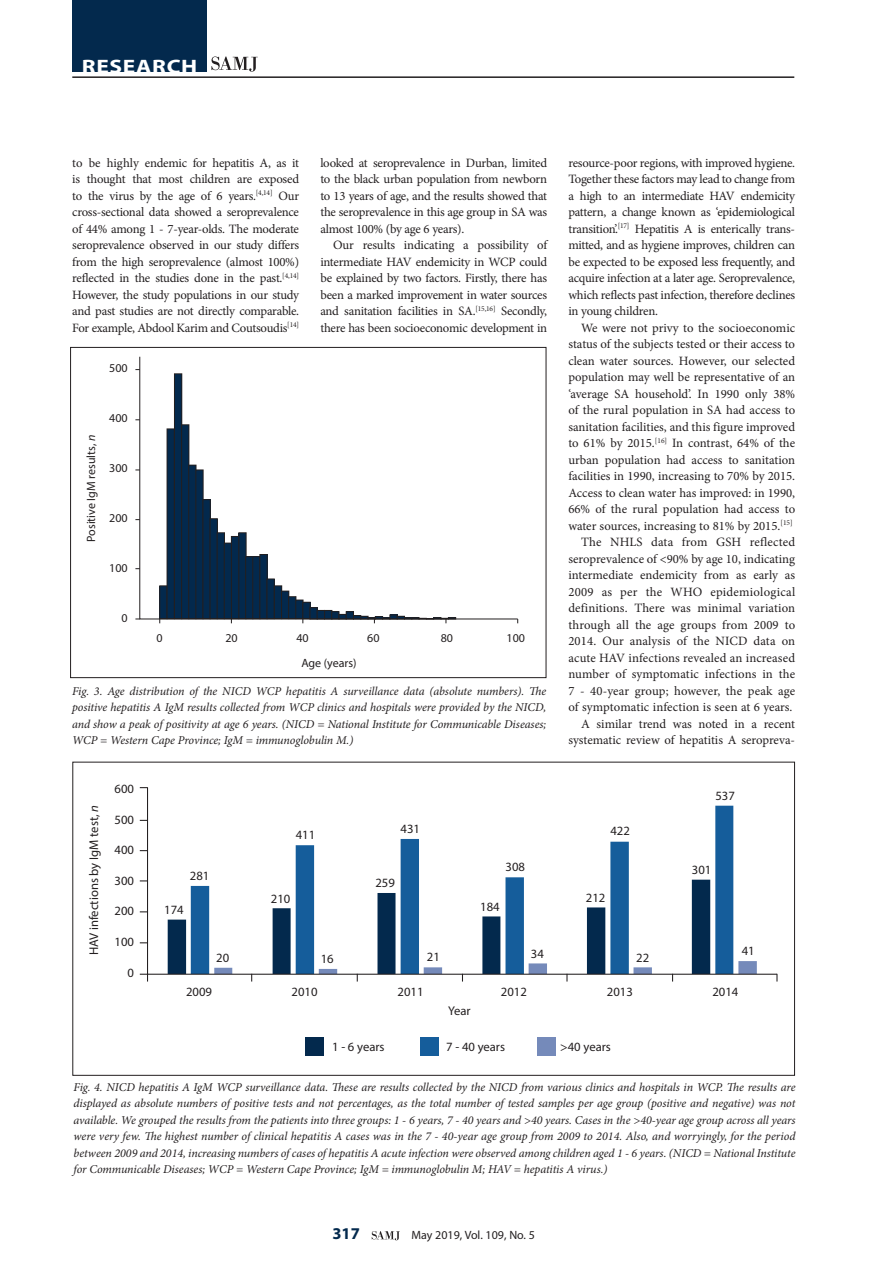
<style>
.page{position:relative;width:893px;height:1263px;background:#fff}
.page>*{position:absolute;margin:0;border:0;box-sizing:border-box;transform-origin:0 0}
.t1{font:700 19.5px "Myriad Pro";letter-spacing:.03em;color:#fff;scale:1.2 1}
.t2{font:700 16.5px "Myriad Pro";color:#03294d}
.BODY_TEXT_INDENT{font:12.75px/16.5px "Minion Pro";letter-spacing:-.015em;color:#231f20;text-align:justify}
.t3{font:12.6px "Myriad Pro";color:#231f20}
.CAPTIONS{font:italic 12px/16.5px "Minion Pro";letter-spacing:-.005em;color:#231f20;text-align:justify}
.t4{font:12px "Myriad Pro";color:#231f20}
.s1{font-style:italic}
</style>
<div class="page">
<svg style="left:372px;top:1231px;width:28px;height:9px"></svg>
<hr style="left:72px;top:76px;width:722px;height:2px;background:#231f20">
<div style="left:72px;top:0;width:135px;height:72px;background:#03294d"></div>
<svg style="left:211px;top:57px;width:47px;height:15px"></svg>
<svg style="left:139px;top:356px;width:380px;height:264px"></svg>
<svg style="left:353px;top:615px;width:103px;height:8px"></svg>
<div style="left:70px;top:347px;width:476px;height:331px;border:1px solid #231f20"></div>
<svg style="left:139px;top:787px;width:639px;height:188px"></svg>
<svg style="left:140px;top:974px;width:8px;height:7px"></svg>
<svg style="left:214px;top:961px;width:543px;height:20px"></svg>
<div style="left:306px;top:1037px;width:18px;height:18px;background:#03294d"></div>
<div style="left:421px;top:1037px;width:18px;height:18px;background:#155d9b"></div>
<div style="left:538px;top:1037px;width:18px;height:18px;background:#758aba"></div>
<h1 class="t1" style="left:82px;top:54px;width:98px">RESEARCH</h1>
<p class="BODY_TEXT_INDENT" style="left:72px;top:154px;width:228px">to be highly endemic for hepatitis A, as it is thought that most children are exposed to the virus by the age of 6 years.<sup>[4,14]</sup> Our cross-sectional data showed a seroprevalence of 44% among 1 - 7-year-olds. The moderate seroprevalence observed in our study differs from the high seroprevalence (almost 100%) reflected in the studies done in the past.<sup>[4,14] </sup>However, the study populations in our study and past studies are not directly comparable.<br>For example, Abdool Karim and Coutsoudis<sup>[14]</sup></p>
<p class="BODY_TEXT_INDENT" style="left:320px;top:154px;width:228px">looked at seroprevalence in Durban, limited to the black urban population from newborn to 13 years of age, and the results showed that the seroprevalence in this age group in SA was almost 100% (by age 6 years).</p>
<p class="BODY_TEXT_INDENT" style="left:320px;top:237px;width:228px;text-indent:13px">Our results indicating a possibility of intermediate HAV endemicity in WCP could be explained by two factors. Firstly, there has been a marked improvement in water sources and sanitation facilities in SA.<sup>[15,16]</sup> Secondly, there has been socioeconomic development in</p>
<p class="t4" style="left:109px;top:360px;width:20px">500</p>
<p class="t4" style="left:84px;top:542px;width:109px;rotate:-90deg">Positive IgM results, <span class="s1">n</span></p>
<p class="t4" style="left:109px;top:410px;width:20px">400</p>
<p class="t4" style="left:109px;top:460px;width:20px">300</p>
<p class="t4" style="left:109px;top:510px;width:20px">200</p>
<p class="t4" style="left:109px;top:560px;width:20px">100</p>
<p class="t4" style="left:122px;top:610px;width:8px">0</p>
<p class="t4" style="left:156px;top:631px;width:8px">0</p>
<p class="t4" style="left:225px;top:631px;width:14px">20</p>
<p class="t4" style="left:296px;top:631px;width:14px">40</p>
<p class="t4" style="left:367px;top:631px;width:14px">60</p>
<p class="t4" style="left:441px;top:631px;width:14px">80</p>
<p class="t4" style="left:506px;top:631px;width:20px">100</p>
<p class="t4" style="left:301px;top:655px;width:57px">Age (years)</p>
<p class="CAPTIONS" style="left:72px;top:682px;width:476px">Fig. 3. Age distribution of the NICD WCP hepatitis A surveillance data (absolute numbers). The positive hepatitis A IgM results collected from WCP clinics and hospitals were provided by the NICD, and show a peak of positivity at age 6 years. (NICD = National Institute for Communicable Diseases; WCP = Western Cape Province; IgM = immunoglobulin M.)</p>
<p class="t3" style="left:115px;top:781px;width:21px">600</p>
<p class="t3" style="left:115px;top:811px;width:21px">500</p>
<p class="t3" style="left:115px;top:842px;width:21px">400</p>
<p class="t3" style="left:115px;top:873px;width:21px">300</p>
<p class="t3" style="left:115px;top:903px;width:21px">200</p>
<p class="t3" style="left:115px;top:934px;width:21px">100</p>
<p class="t3" style="left:128px;top:964px;width:8px">0</p>
<p class="t3" style="left:86px;top:955px;width:152px;rotate:-90deg">HAV infections by IgM test, <span class="s1">n</span></p>
<p class="t3" style="left:401px;top:820px;width:21px">431</p>
<p class="t3" style="left:296px;top:827px;width:21px">411</p>
<p class="t3" style="left:505px;top:859px;width:21px">308</p>
<p class="t3" style="left:190px;top:868px;width:21px">281</p>
<p class="t3" style="left:375px;top:875px;width:21px">259</p>
<p class="t3" style="left:271px;top:891px;width:21px">210</p>
<p class="t3" style="left:480px;top:899px;width:21px">184</p>
<p class="t3" style="left:164px;top:902px;width:21px">174</p>
<p class="t3" style="left:531px;top:946px;width:14px">34</p>
<p class="t3" style="left:427px;top:949px;width:14px">21</p>
<p class="t3" style="left:216px;top:950px;width:14px">20</p>
<p class="t3" style="left:321px;top:951px;width:14px">16</p>
<p class="BODY_TEXT_INDENT" style="left:568px;top:154px;width:228px">resource-poor regions, with improved hygiene.<br>Together these factors may lead to change from a high to an intermediate HAV endemicity pattern, a change known as ‘epidemiological transition’.<sup>[17]</sup> Hepatitis A is enterically trans&shy;mitted, and as hygiene improves, children can be expected to be exposed less frequently, and acquire infection at a later age. Seroprevalence, which reflects past infection, therefore declines in young children.</p>
<p class="BODY_TEXT_INDENT" style="left:568px;top:319px;width:228px;text-indent:13px">We were not privy to the socioeconomic status of the subjects tested or their access to clean water sources. However, our selected population may well be representative of an ‘average SA household’. In 1990 only 38% of the rural population in SA had access to sanitation facilities, and this figure improved to 61% by 2015.<sup>[16]</sup> In contrast, 64% of the urban population had access to sanitation facilities in 1990, increasing to 70% by 2015.<br>Access to clean water has improved: in 1990, 66% of the rural population had access to water sources, increasing to 81% by 2015.<sup>[15]</sup></p>
<p class="BODY_TEXT_INDENT" style="left:568px;top:534px;width:228px;text-indent:13px">The NHLS data from GSH reflected seroprevalence of &lt;90% by age 10, indicating intermediate endemicity from as early as 2009 as per the WHO epidemiological definitions. There was minimal variation through all the age groups from 2009 to 2014. Our analysis of the NICD data on acute HAV infections revealed an increased number of symptomatic infections in the 7 - 40-year group; however, the peak age of symptomatic infection is seen at 6 years.</p>
<p class="BODY_TEXT_INDENT" style="left:568px;top:715px;width:228px;text-align:right">A similar trend was noted in a recent systematic review of hepatitis A seropreva-</p>
<p class="t3" style="left:610px;top:823px;width:21px">422</p>
<p class="t3" style="left:586px;top:890px;width:21px">212</p>
<p class="t3" style="left:636px;top:950px;width:14px">22</p>
<p class="t3" style="left:715px;top:787px;width:21px">537</p>
<p class="t3" style="left:692px;top:862px;width:21px">301</p>
<p class="t3" style="left:742px;top:943px;width:14px">41</p>
<p class="t3" style="left:186px;top:984px;width:27px">2009</p>
<p class="t3" style="left:292px;top:984px;width:27px">2010</p>
<p class="t3" style="left:398px;top:984px;width:27px">2011</p>
<p class="t3" style="left:501px;top:984px;width:27px">2012</p>
<p class="t3" style="left:607px;top:984px;width:27px">2013</p>
<p class="t3" style="left:712px;top:984px;width:27px">2014</p>
<p class="t3" style="left:448px;top:1003px;width:24px">Year</p>
<p class="t3" style="left:332px;top:1039px;width:54px">1 - 6 years</p>
<p class="t3" style="left:446px;top:1039px;width:60px">7 - 40 years</p>
<p class="t3" style="left:560px;top:1039px;width:52px">&gt;40 years</p>
<p class="CAPTIONS" style="left:74px;top:1079px;width:723px">Fig. 4. NICD hepatitis A IgM WCP surveillance data. These are results collected by the NICD from various clinics and hospitals in WCP. The results are displayed as absolute numbers of positive tests and not percentages, as the total number of tested samples per age group (positive and negative) was not available. We grouped the results from the patients into three groups: 1 - 6 years, 7 - 40 years and &gt;40 years. Cases in the &gt;40-year age group across all years were very few. The highest number of clinical hepatitis A cases was in the 7 - 40-year age group from 2009 to 2014. Also, and worryingly, for the period between 2009 and 2014, increasing numbers of cases of hepatitis A acute infection were observed among children aged 1 - 6 years. (NICD = National Institute for Communicable Diseases; WCP = Western Cape Province; IgM = immunoglobulin M; HAV = hepatitis A virus.)</p>
<p class="t2" style="left:332px;top:1223px;width:29px">317</p>
<p class="t4" style="left:411px;top:1228px;width:125px">May 2019, Vol. 109, No. 5</p>
</div>
